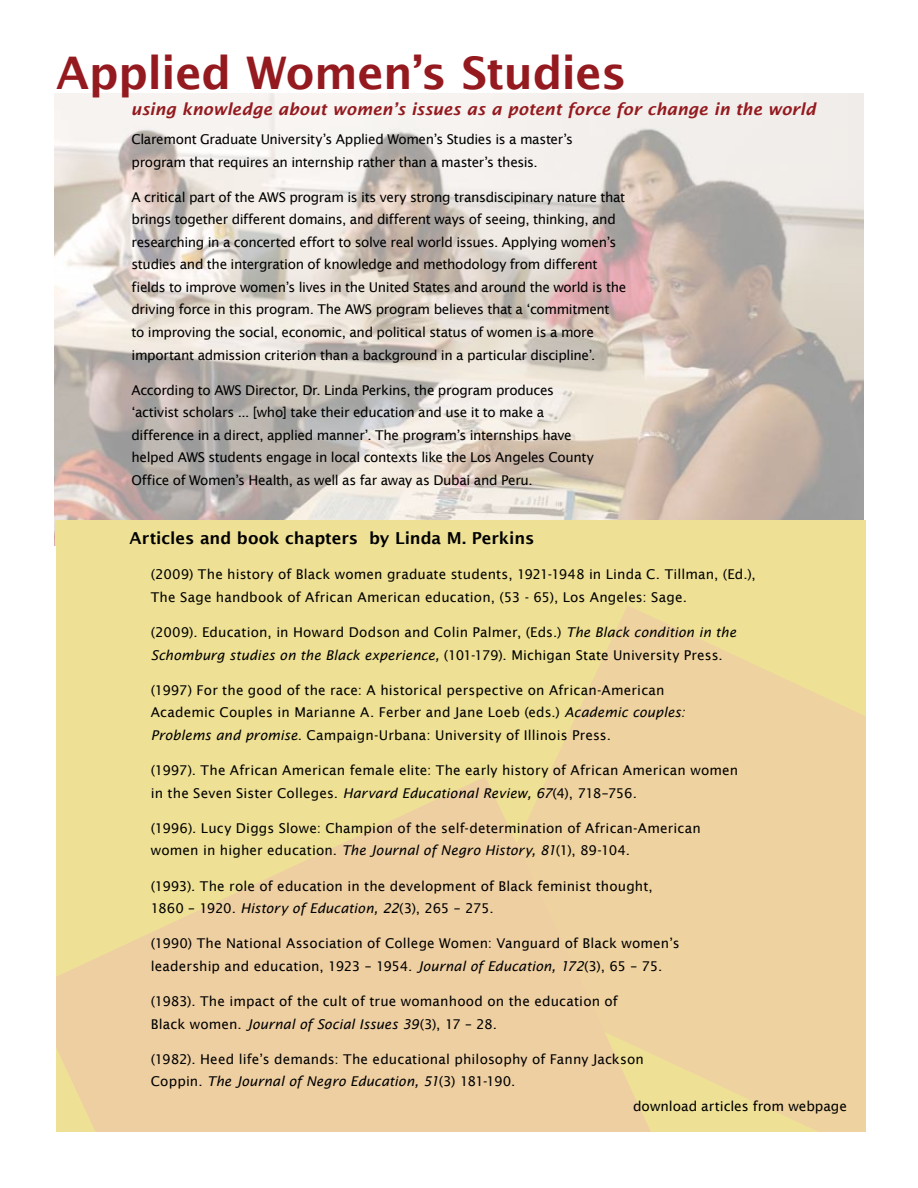
<style>
.page{position:relative;width:918px;height:1188px;background:#fff}
.page>*{position:absolute;margin:0;border:0;box-sizing:border-box;transform-origin:0 0}
.t1{font:600 45px "Lucida Sans";letter-spacing:-.01em;color:#941a1f}
.t2{font:italic 600 16.5px "Lucida Sans";color:#941a1f}
.t3{font:600 16.5px "Lucida Sans";letter-spacing:-.005em;color:#000}
.t4{font:13.5px/22.5px "Lucida Sans";letter-spacing:.01em;color:#000}
.t5{font:13.5px/22.5px "Lucida Sans";letter-spacing:-.015em;color:#000}
.s1{font-style:italic}
</style>
<div class="page">
<img style="left:54px;top:94px;width:810px;height:452px">
<div style="left:55px;top:520px;width:810px;height:613px;background:#eee195"></div>
<svg style="left:548px;top:605px;width:318px;height:528px;fill:#eed29f"></svg>
<svg style="left:56px;top:777px;width:597px;height:356px;fill:#eecfa2"></svg>
<h1 class="t1" style="left:56px;top:48px;width:572px">Applied Women’s Studies</h1>
<p class="t2" style="left:131px;top:100px;width:686px">using knowledge about women’s issues as a potent force for change in the world</p>
<p class="t5" style="left:132px;top:128px;width:443px">Claremont Graduate University’s Applied Women’s Studies is a master’s program that requires an internship rather than a master’s thesis.</p>
<p class="t5" style="left:132px;top:186px;width:496px">A critical part of the AWS program is its very strong transdiscipinary nature that brings together different domains, and different ways of seeing, thinking, and researching in a concerted effort to solve real world issues. Applying women’s studies and the intergration of knowledge and methodology from different fields to improve women’s lives in the United States and around the world is the driving force in this program. The AWS program believes that a ‘commitment<br>to improving the social, economic, and political status of women is a more important admission criterion than a background in a particular discipline’.</p>
<p class="t5" style="left:132px;top:379px;width:464px">According to AWS Director, Dr. Linda Perkins, the program produces ‘activist scholars ... [who] take their education and use it to make a difference in a direct, applied manner’. The program’s internships have helped AWS students engage in local contexts like the Los Angeles County Office of Women’s Health, as well as far away as Dubai and Peru.</p>
<p class="t3" style="left:130px;top:529px;width:406px">Articles and book chapters by Linda M. Perkins</p>
<p class="t4" style="left:151px;top:563px;width:607px">(2009) The history of Black women graduate students, 1921-1948 in Linda C. Tillman, (Ed.),<br>The Sage handbook of African American education, (53 - 65), Los Angeles: Sage.</p>
<p class="t4" style="left:151px;top:621px;width:587px">(2009). Education, in Howard Dodson and Colin Palmer, (Eds.) <span class="s1">The Black condition in the<br>Schomburg studies on the Black experience,</span> (101-179). Michigan State University Press.</p>
<p class="t4" style="left:151px;top:679px;width:536px">(1997) For the good of the race: A historical perspective on African-American<br>Academic Couples in Marianne A. Ferber and Jane Loeb (eds.) <span class="s1">Academic couples:<br>Problems and promise</span>. Campaign-Urbana: University of Illinois Press.</p>
<p class="t4" style="left:151px;top:759px;width:589px">(1997). The African American female elite: The early history of African American women in the Seven Sister Colleges. <span class="s1">Harvard Educational Review, 67</span>(4), 718–756.</p>
<p class="t4" style="left:151px;top:817px;width:552px">(1996). Lucy Diggs Slowe: Champion of the self-determination of African-American women in higher education. <span class="s1">The Journal of Negro History, 81</span>(1), 89-104.</p>
<p class="t4" style="left:151px;top:875px;width:504px">(1993). The role of education in the development of Black feminist thought,<br>1860 – 1920. <span class="s1">History of Education, 22</span>(3), 265 – 275.</p>
<p class="t4" style="left:151px;top:932px;width:530px">(1990) The National Association of College Women: Vanguard of Black women’s leadership and education, 1923 – 1954. <span class="s1">Journal of Education, 172</span>(3), 65 – 75.</p>
<p class="t4" style="left:151px;top:990px;width:469px">(1983). The impact of the cult of true womanhood on the education of<br>Black women. <span class="s1">Journal of Social Issues 39</span>(3), 17 – 28.</p>
<p class="t4" style="left:151px;top:1048px;width:495px">(1982). Heed life’s demands: The educational philosophy of Fanny Jackson<br>Coppin. <span class="s1">The Journal of Negro Education, 51</span>(3) 181-190.</p>
<p class="t5" style="left:633px;top:1095px;width:215px">download articles from webpage</p>
</div>
